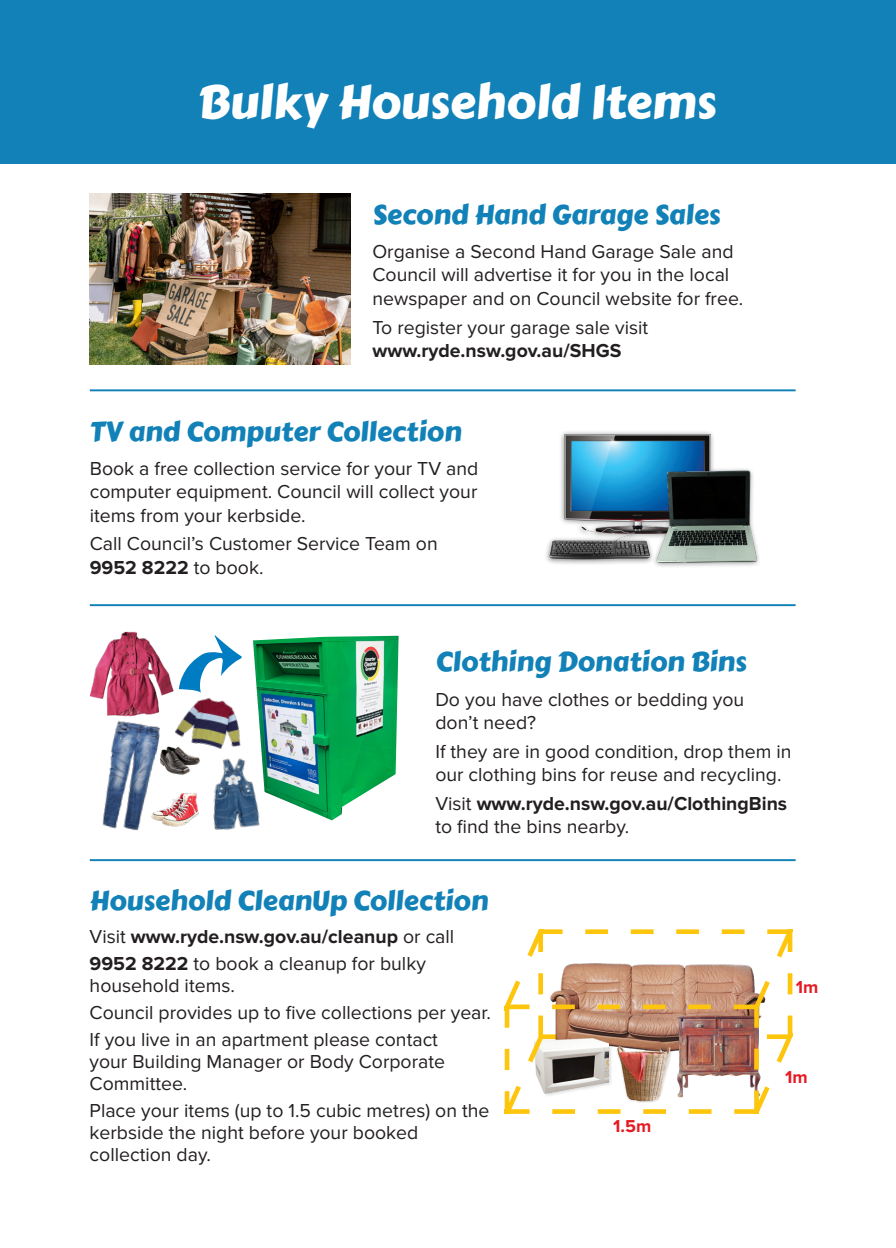
<style>
.page{position:relative;width:896px;height:1248px;background:#fff}
.page>*{position:absolute;margin:0;border:0;box-sizing:border-box;transform-origin:0 0}
.t1{font:46.6px "Carter One";color:#fff}
.t2{font:27.2px "Carter One";color:#1181b7}
.t3{font:19.4px/23.4px "Proxima Nova";color:#231f20}
.t4{font:700 19.4px/23.4px "Proxima Nova";color:#231f20}
.t5{font:700 17.8px "Proxima Nova";color:#e51a23}
.s1{font-weight:700}
.s2{font-weight:400}
</style>
<div class="page">
<div style="left:0;top:0;width:896px;height:163px;background:#1181b7"></div>
<img style="left:90px;top:193px;width:260px;height:171px">
<div style="left:544px;top:430px;width:217px;height:138px;background:#231f20;opacity:.5"></div>
<img style="left:564px;top:434px;width:146px;height:99px">
<img style="left:656px;top:469px;width:102px;height:94px">
<img style="left:549px;top:526px;width:84px;height:33px">
<img style="left:253px;top:635px;width:145px;height:185px">
<svg style="left:179px;top:635px;width:63px;height:56px"></svg>
<img style="left:102px;top:720px;width:58px;height:111px">
<img style="left:160px;top:746px;width:40px;height:28px">
<img style="left:90px;top:631px;width:84px;height:86px">
<img style="left:152px;top:792px;width:47px;height:34px">
<img style="left:172px;top:691px;width:69px;height:64px">
<img style="left:213px;top:756px;width:55px;height:74px">
<hr style="left:90px;top:389px;width:705px;height:2px;background:#1181b7">
<hr style="left:90px;top:604px;width:705px;height:2px;background:#1181b7">
<hr style="left:90px;top:859px;width:705px;height:2px;background:#1181b7">
<img style="left:504px;top:929px;width:289px;height:185px">
<p class="t1" style="left:197px;top:66px;width:520px">Bulky Household Items</p>
<p class="t2" style="left:372px;top:193px;width:349px">Second Hand Garage Sales</p>
<p class="t3" style="left:372px;top:240px;width:372px">Organise a Second Hand Garage Sale and<br>Council will advertise it for you in the local newspaper and on Council website for free.</p>
<p class="t3" style="left:372px;top:316px;width:277px">To register your garage sale visit <span class="s1">www.ryde.nsw.gov.au/SHGS</span></p>
<p class="t2" style="left:90px;top:410px;width:373px">TV and Computer Collection</p>
<p class="t3" style="left:90px;top:457px;width:390px;text-align:justify">Book a free collection service for your TV and computer equipment. Council will collect your items from your kerbside.</p>
<p class="t3" style="left:90px;top:533px;width:349px">Call Council’s Customer Service Team on<br><span class="s1">9952 8222</span> to book.</p>
<p class="t2" style="left:435px;top:641px;width:313px">Clothing Donation Bins</p>
<p class="t3" style="left:435px;top:688px;width:310px">Do you have clothes or bedding you don’t need?</p>
<p class="t3" style="left:435px;top:740px;width:358px">If they are in good condition, drop them in our clothing bins for reuse and recycling.</p>
<p class="t4" style="left:435px;top:792px;width:353px"><span class="s2">Visit</span> www.ryde.nsw.gov.au/ClothingBins <span class="s2">to find the bins nearby.</span></p>
<p class="t2" style="left:90px;top:880px;width:400px">Household CleanUp Collection</p>
<p class="t4" style="left:90px;top:926px;width:366px"><span class="s2">Visit</span> www.ryde.nsw.gov.au/cleanup <span class="s2">or call</span></p>
<p class="t3" style="left:90px;top:953px;width:338px;line-height:21.8px"><span class="s1">9952 8222</span> to book a cleanup for bulky household items.</p>
<p class="t3" style="left:90px;top:1001px;width:403px">Council provides up to five collections per year.</p>
<p class="t3" style="left:90px;top:1029px;width:357px;line-height:21.8px">If you live in an apartment please contact your Building Manager or Body Corporate<br>Committee.</p>
<p class="t3" style="left:90px;top:1100px;width:401px;line-height:21.8px">Place your items (up to 1.5 cubic metres) on the kerbside the night before your booked collection day.</p>
<p class="t5" style="left:613px;top:1115px;width:40px">1.5m</p>
<p class="t5" style="left:796px;top:976px;width:24px">1m</p>
<p class="t5" style="left:785px;top:1066px;width:24px">1m</p>
</div>
